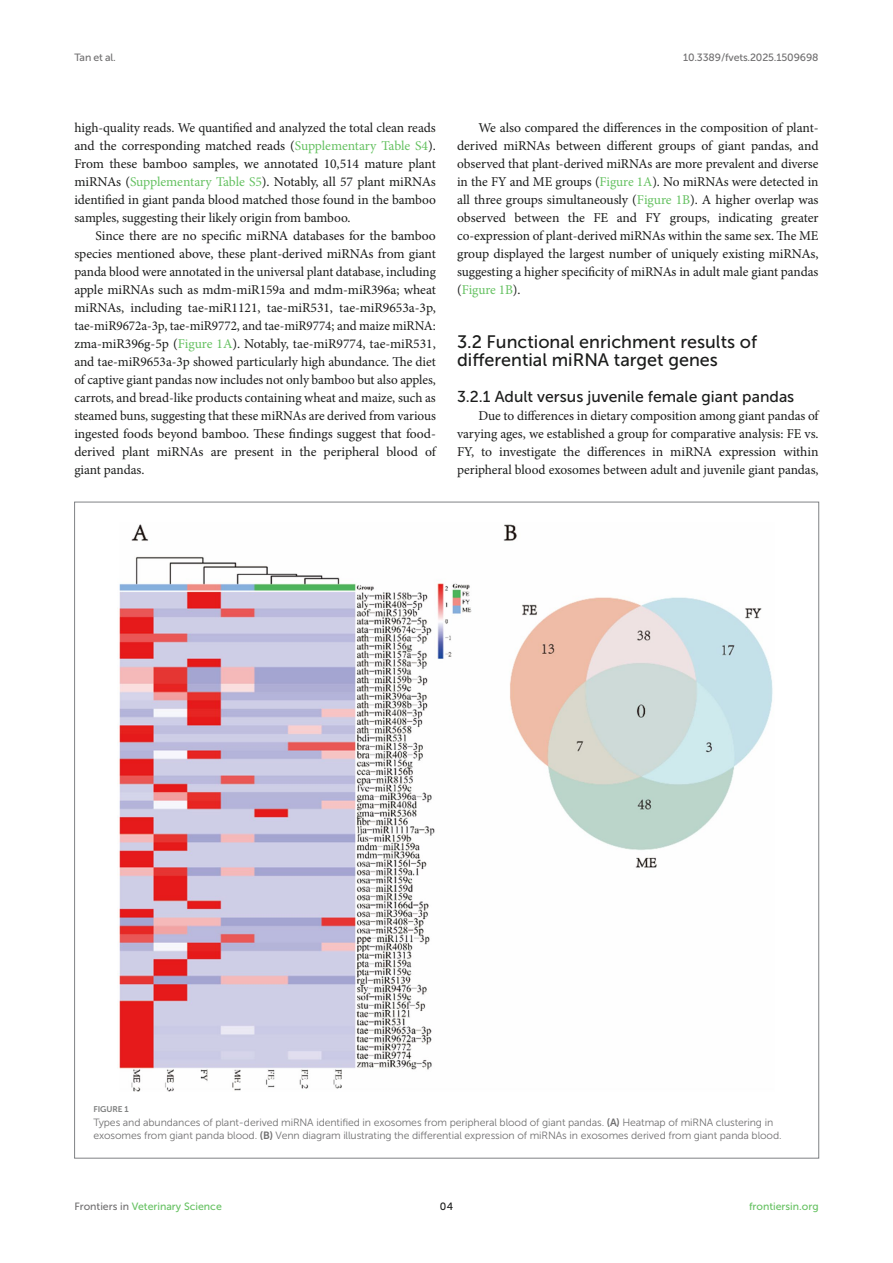
<style>
.page{position:relative;width:893px;height:1263px;background:#fff}
.page>*{position:absolute;margin:0;border:0;box-sizing:border-box;transform-origin:0 0}
.HEAD_2{font:18px/18px "Museo Sans 500";color:#1b1c1b}
.HEAD_3_after_HEAD_2{font:15.75px "Museo Sans 500";color:#1b1c1b}
.TEXT{font:13.5px/18px "Minion Pro";letter-spacing:-.005em;color:#1b1c1b;text-align:justify}
.FIG_LEG{font:10.5px/13.5px "Museo Sans 300";letter-spacing:-.01em;color:#706f70}
.t1{font:10.5px "Museo Sans 500";color:#65c161}
.t2{font:10.5px "Museo Sans 500";letter-spacing:-.015em;color:#706f70}
.t3{font:10.5px "Museo Sans 500";color:#1b1c1b}
.FIG_HD{font:8.25px "Museo Sans 700";letter-spacing:-.01em;color:#7e7f7f}
.s1{color:#65c161}
.s2{font-family:"Museo Sans 700"}
.s3{color:#706f70}
</style>
<div class="page">
<img style="left:119px;top:524px;width:654px;height:568px">
<p class="t2" style="left:74px;top:51px;width:43px">Tan et al.</p>
<p class="t2" style="left:683px;top:51px;width:137px">10.3389/fvets.2025.1509698</p>
<p class="TEXT" style="left:74px;top:119px;width:363px">high-quality reads. We quantified and analyzed the total clean reads and the corresponding matched reads (<span class="s1">Supplementary Table S4</span>).<br>From these bamboo samples, we annotated 10,514 mature plant miRNAs (<span class="s1">Supplementary Table S5</span>). Notably, all 57 plant miRNAs identified in giant panda blood matched those found in the bamboo samples, suggesting their likely origin from bamboo.</p>
<p class="TEXT" style="left:74px;top:227px;width:363px;text-indent:21px">Since there are no specific miRNA databases for the bamboo species mentioned above, these plant-derived miRNAs from giant panda blood were annotated in the universal plant database, including apple miRNAs such as mdm-miR159a and mdm-miR396a; wheat miRNAs, including tae-miR1121, tae-miR531, tae-miR9653a-3p, tae-miR9672a-3p, tae-miR9772, and tae-miR9774; and maize miRNA: zma-miR396g-5p (<span class="s1">Figure 1A</span>). Notably, tae-miR9774, tae-miR531, and tae-miR9653a-3p showed particularly high abundance. The diet of captive giant pandas now includes not only bamboo but also apples, carrots, and bread-like products containing wheat and maize, such as steamed buns, suggesting that these miRNAs are derived from various ingested foods beyond bamboo. These findings suggest that food&shy;derived plant miRNAs are present in the peripheral blood of giant pandas.</p>
<p class="TEXT" style="left:457px;top:119px;width:363px;text-indent:21px">We also compared the differences in the composition of plant&shy;derived miRNAs between different groups of giant pandas, and observed that plant-derived miRNAs are more prevalent and diverse in the FY and ME groups (<span class="s1">Figure 1A</span>). No miRNAs were detected in all three groups simultaneously (<span class="s1">Figure 1B</span>). A higher overlap was observed between the FE and FY groups, indicating greater co-expression of plant-derived miRNAs within the same sex. The ME group displayed the largest number of uniquely existing miRNAs, suggesting a higher specificity of miRNAs in adult male giant pandas (<span class="s1">Figure 1B</span>).</p>
<p class="HEAD_2" style="left:457px;top:333px;width:301px">3.2 Functional enrichment results of differential miRNA target genes</p>
<p class="HEAD_3_after_HEAD_2" style="left:457px;top:388px;width:339px">3.2.1 Adult versus juvenile female giant pandas</p>
<p class="TEXT" style="left:457px;top:407px;width:363px;text-indent:21px">Due to differences in dietary composition among giant pandas of varying ages, we established a group for comparative analysis: FE vs.<br>FY, to investigate the differences in miRNA expression within peripheral blood exosomes between adult and juvenile giant pandas,</p>
<p class="FIG_HD" style="left:94px;top:1105px;width:37px">FIGURE 1</p>
<p class="FIG_LEG" style="left:94px;top:1115px;width:690px">Types and abundances of plant-derived miRNA identified in exosomes from peripheral blood of giant pandas. <span class="s2">(A)</span> Heatmap of miRNA clustering in exosomes from giant panda blood. <span class="s2">(B)</span> Venn diagram illustrating the differential expression of miRNAs in exosomes derived from giant panda blood.</p>
<p class="t1" style="left:74px;top:1200px;width:149px"><span class="s3">Frontiers in</span> Veterinary Science</p>
<p class="t3" style="left:440px;top:1200px;width:15px">04</p>
<p class="t1" style="left:749px;top:1200px;width:71px">frontiersin.org</p>
</div>
